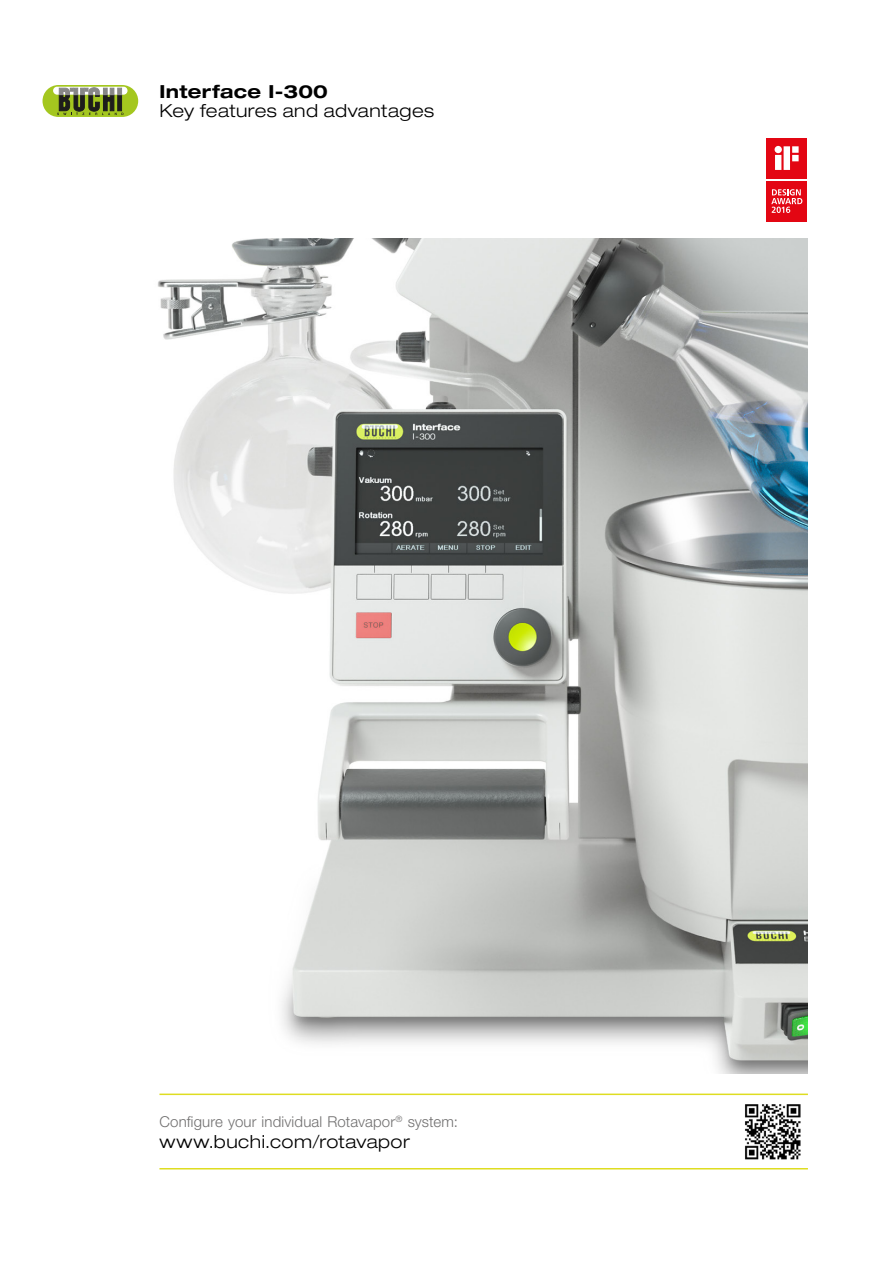
<style>
.page{position:relative;width:893px;height:1263px;background:#fff}
.page>*{position:absolute;margin:0;border:0;box-sizing:border-box;transform-origin:0 0}
.EN_Page_Subline{font:300 expanded 18px "Helvetica Neue LT Std";letter-spacing:.02em;color:#000}
.EN_Note_large{font:300 expanded 18px "Helvetica Neue LT Std";letter-spacing:.025em;color:#000}
.EN_Page_Headline{font:700 expanded 18px "Helvetica Neue LT Std";letter-spacing:.02em;color:#000}
.EN_Body_text_left{font:300 15px "Helvetica Neue LT Std";letter-spacing:.01em;color:#706f6f}
</style>
<div class="page">
<div style="left:43px;top:85px;width:95px;height:32px;background:#a4c71f;border-radius:16px"></div>
<div style="left:53px;top:87px;width:75px;height:8px;background:#fff;border-radius:4px"></div>
<svg style="left:57px;top:88px;width:66px;height:27px"></svg>
<img style="left:158px;top:238px;width:650px;height:836px">
<div style="left:766px;top:181px;width:41px;height:40px;background:#e30613"></div>
<svg style="left:771px;top:189px;width:31px;height:24px"></svg>
<div style="left:766px;top:138px;width:41px;height:41px;background:#e30613"></div>
<svg style="left:775px;top:146px;width:24px;height:24px"></svg>
<hr style="left:159px;top:1093px;width:649px;height:2px;background:#dedd21">
<hr style="left:159px;top:1168px;width:649px;height:1px;background:#dedd21">
<img style="left:745px;top:1104px;width:55px;height:56px">
<p class="EN_Page_Headline" style="left:159px;top:80px;width:170px">Interface I-300</p>
<p class="EN_Page_Subline" style="left:159px;top:100px;width:276px">Key features and advantages</p>
<p class="EN_Body_text_left" style="left:159px;top:1112px;width:300px">Configure your individual Rotavapor<sup>®</sup> system:</p>
<p class="EN_Note_large" style="left:159px;top:1131px;width:252px">www.buchi.com/rotavapor</p>
</div>
